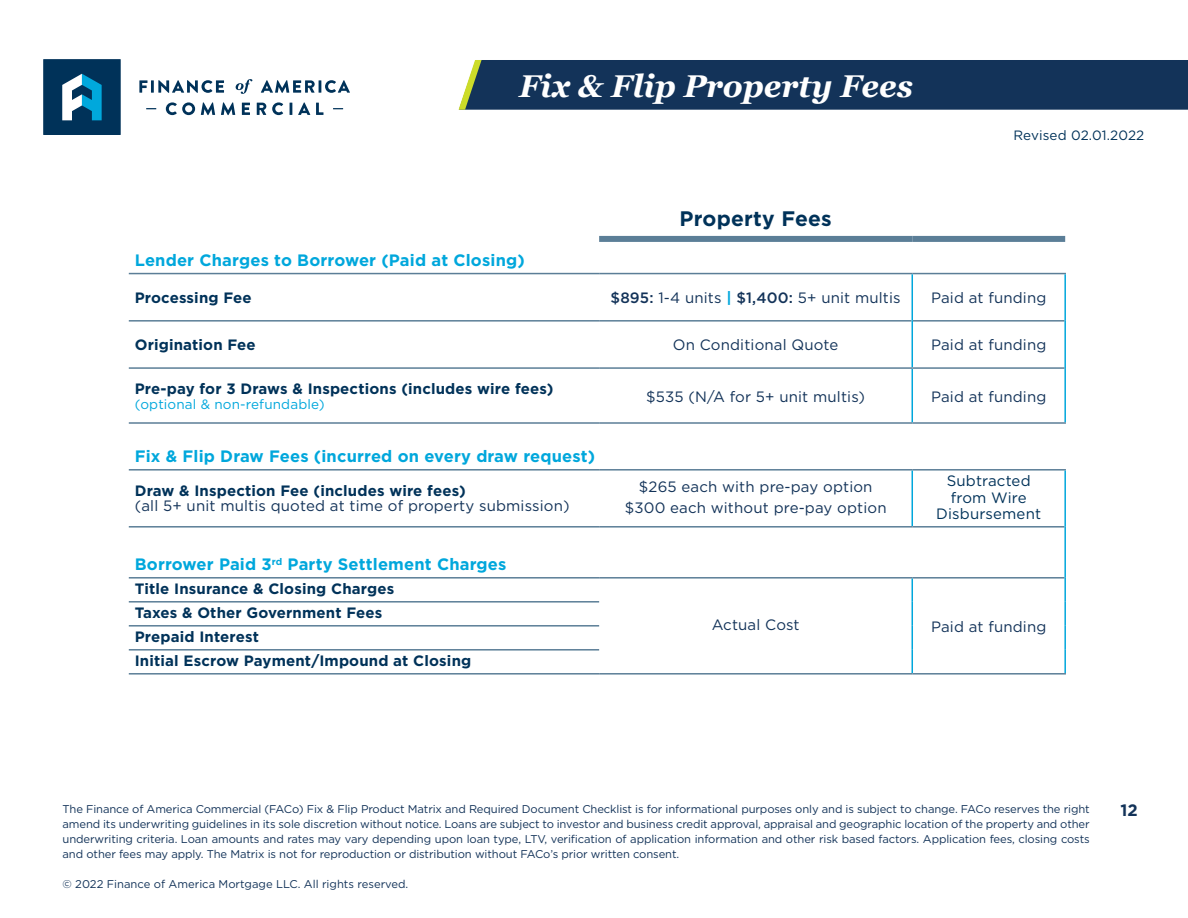
<style>
.page{position:relative;width:1188px;height:918px;background:#fff}
.page>*{position:absolute;margin:0;border:0;box-sizing:border-box;transform-origin:0 0}
.t1{font:italic 700 31.5px "Georgia";color:#fff}
.t2{font:700 21px "Gotham";letter-spacing:.01em;color:#003259}
.t3{font:700 16.5px "Gotham";letter-spacing:.01em;color:#00a7dc}
.t4{font:700 16.5px "Gotham";color:#133359}
.t5{font:15px/21px "Gotham";letter-spacing:.01em;color:#133359;text-align:center}
.t6{font:700 15px/24px "Gotham";letter-spacing:.01em;color:#003259}
.t7{font:15px/16.5px "Gotham";letter-spacing:.01em;color:#003259;text-align:center}
.t8{font:13.5px "Gotham";letter-spacing:.01em;color:#00a7dc}
.t9{font:13.5px "Gotham";letter-spacing:.01em;color:#003259}
.t10{font:11.25px/15px "Gotham";letter-spacing:-.01em;color:#133359;text-align:justify}
.s1{font-weight:500}
.s2{font-weight:700;color:#00a7dc}
</style>
<div class="page">
<div style="left:43px;top:59px;width:78px;height:76px;background:#003259"></div>
<svg style="left:62px;top:74px;width:40px;height:46px"></svg>
<svg style="left:139px;top:80px;width:85px;height:13px"></svg>
<svg style="left:261px;top:80px;width:89px;height:13px"></svg>
<svg style="left:236px;top:79px;width:16px;height:15px"></svg>
<svg style="left:166px;top:102px;width:29px;height:13px"></svg>
<svg style="left:201px;top:102px;width:14px;height:13px"></svg>
<svg style="left:221px;top:102px;width:14px;height:13px"></svg>
<svg style="left:242px;top:103px;width:8px;height:12px"></svg>
<svg style="left:257px;top:103px;width:9px;height:12px"></svg>
<svg style="left:272px;top:102px;width:11px;height:13px"></svg>
<svg style="left:290px;top:103px;width:2px;height:12px"></svg>
<svg style="left:298px;top:102px;width:12px;height:13px"></svg>
<svg style="left:316px;top:103px;width:7px;height:12px"></svg>
<div style="left:459px;top:60px;width:729px;height:50px;background:#133359"></div>
<hr style="left:913px;top:320px;width:151px;height:2px;background:#5b7e97">
<hr style="left:1064px;top:527px;width:2px;height:51px;background:#00a7dc">
<hr style="left:599px;top:320px;width:313px;height:2px;background:#5b7e97">
<hr style="left:599px;top:367px;width:313px;height:2px;background:#5b7e97">
<hr style="left:599px;top:526px;width:313px;height:2px;background:#5b7e97">
<hr style="left:129px;top:273px;width:470px;height:1px;background:#5b7e97">
<hr style="left:599px;top:273px;width:313px;height:1px;background:#5b7e97">
<hr style="left:129px;top:422px;width:470px;height:2px;background:#5b7e97">
<hr style="left:599px;top:422px;width:313px;height:2px;background:#5b7e97">
<hr style="left:129px;top:469px;width:470px;height:2px;background:#5b7e97">
<hr style="left:599px;top:469px;width:313px;height:2px;background:#5b7e97">
<hr style="left:129px;top:577px;width:470px;height:2px;background:#5b7e97">
<hr style="left:599px;top:577px;width:313px;height:2px;background:#5b7e97">
<hr style="left:129px;top:673px;width:470px;height:2px;background:#5b7e97">
<hr style="left:599px;top:673px;width:313px;height:2px;background:#5b7e97">
<hr style="left:912px;top:469px;width:154px;height:2px;background:#5b7e97">
<hr style="left:912px;top:577px;width:152px;height:2px;background:#5b7e97">
<svg style="left:912px;top:579px;width:1px;height:94px"></svg>
<hr style="left:1064px;top:578px;width:2px;height:24px;background:#00a7dc">
<hr style="left:1064px;top:602px;width:2px;height:24px;background:#00a7dc">
<hr style="left:1064px;top:626px;width:2px;height:24px;background:#00a7dc">
<hr style="left:1064px;top:650px;width:2px;height:23px;background:#00a7dc">
<hr style="left:912px;top:273px;width:154px;height:1px;background:#5b7e97">
<hr style="left:912px;top:422px;width:154px;height:2px;background:#5b7e97">
<hr style="left:912px;top:673px;width:154px;height:2px;background:#5b7e97">
<hr style="left:912px;top:274px;width:1px;height:47px;background:#00a7dc">
<hr style="left:1064px;top:274px;width:2px;height:47px;background:#00a7dc">
<hr style="left:912px;top:321px;width:1px;height:46px;background:#00a7dc">
<hr style="left:1064px;top:321px;width:2px;height:47px;background:#00a7dc">
<hr style="left:912px;top:369px;width:1px;height:53px;background:#00a7dc">
<hr style="left:1064px;top:368px;width:2px;height:54px;background:#00a7dc">
<hr style="left:912px;top:367px;width:152px;height:2px;background:#5b7e97">
<hr style="left:912px;top:526px;width:152px;height:2px;background:#5b7e97">
<hr style="left:912px;top:471px;width:1px;height:55px;background:#00a7dc">
<hr style="left:1064px;top:471px;width:2px;height:56px;background:#00a7dc">
<div style="left:599px;top:236px;width:313px;height:6px;background:#5b7e97"></div>
<div style="left:912px;top:236px;width:153px;height:6px;background:#5b7e97"></div>
<hr style="left:129px;top:320px;width:470px;height:2px;background:#5b7e97">
<hr style="left:129px;top:367px;width:470px;height:2px;background:#5b7e97">
<hr style="left:129px;top:526px;width:470px;height:2px;background:#5b7e97">
<hr style="left:129px;top:601px;width:470px;height:2px;background:#5b7e97">
<hr style="left:129px;top:625px;width:470px;height:2px;background:#5b7e97">
<hr style="left:129px;top:649px;width:470px;height:2px;background:#5b7e97">
<h1 class="t1" style="left:519px;top:65px;width:395px">Fix &amp; Flip Property Fees</h1>
<h2 class="t2" style="left:680px;top:205px;width:154px">Property Fees</h2>
<p class="t9" style="left:1013px;top:127px;width:132px">Revised 02.01.2022</p>
<h3 class="t3" style="left:135px;top:249px;width:391px">Lender Charges to Borrower (Paid at Closing)</h3>
<h3 class="t6" style="left:135px;top:286px;width:118px">Processing Fee</h3>
<h3 class="t5" style="left:611px;top:287px;width:292px"><span class="s1">$895:</span> 1-4 units <span class="s2">|</span> <span class="s1">$1,400:</span> 5+ unit multis</h3>
<h3 class="t5" style="left:931px;top:287px;width:117px">Paid at funding</h3>
<h3 class="t6" style="left:135px;top:333px;width:123px">Origination Fee</h3>
<h3 class="t5" style="left:673px;top:334px;width:167px">On Conditional Quote</h3>
<h3 class="t5" style="left:931px;top:334px;width:117px">Paid at funding</h3>
<h3 class="t6" style="left:135px;top:377px;width:420px">Pre-pay for 3 Draws &amp; Inspections (includes wire fees)</h3>
<p class="t8" style="left:135px;top:396px;width:191px">(optional &amp; non-refundable)</p>
<h3 class="t5" style="left:646px;top:385px;width:220px">$535 (N/A for 5+ unit multis)</h3>
<h3 class="t5" style="left:931px;top:385px;width:117px">Paid at funding</h3>
<h3 class="t3" style="left:135px;top:446px;width:462px">Fix &amp; Flip Draw Fees (incurred on every draw request)</h3>
<h3 class="t6" style="left:135px;top:479px;width:332px">Draw &amp; Inspection Fee (includes wire fees)</h3>
<h3 class="t5" style="left:135px;top:495px;width:436px">(all 5+ unit multis quoted at time of property submission)</h3>
<h3 class="t3" style="left:135px;top:554px;width:373px">Borrower Paid 3<sup>rd</sup> Party Settlement Charges</h3>
<h3 class="t6" style="left:135px;top:577px;width:261px">Title Insurance &amp; Closing Charges</h3>
<h3 class="t6" style="left:135px;top:601px;width:338px">Taxes &amp; Other Government Fees<br>Prepaid Interest<br>Initial Escrow Payment/Impound at Closing</h3>
<h3 class="t5" style="left:625px;top:476px;width:263px">$265 each with pre-pay option $300 each without pre-pay option</h3>
<h3 class="t7" style="left:936px;top:472px;width:106px">Subtracted from Wire<br>Disbursement</h3>
<h3 class="t5" style="left:712px;top:614px;width:90px">Actual Cost</h3>
<h3 class="t5" style="left:931px;top:616px;width:117px">Paid at funding</h3>
<p class="t10" style="left:63px;top:801px;width:1029px">The Finance of America Commercial (FACo) Fix &amp; Flip Product Matrix and Required Document Checklist is for informational purposes only and is subject to change. FACo reserves the right</p>
<h3 class="t4" style="left:1120px;top:799px;width:19px">12</h3>
<p class="t10" style="left:63px;top:816px;width:1029px">amend its underwriting guidelines in its sole discretion without notice. Loans are subject to investor and business credit approval, appraisal and geographic location of the property and other underwriting criteria. Loan amounts and rates may vary depending upon loan type, LTV, verification of application information and other risk based factors. Application fees, closing costs and other fees may apply. The Matrix is not for reproduction or distribution without FACo’s prior written consent.</p>
<p class="t10" style="left:63px;top:876px;width:347px">© 2022 Finance of America Mortgage LLC. All rights reserved.</p>
</div>
